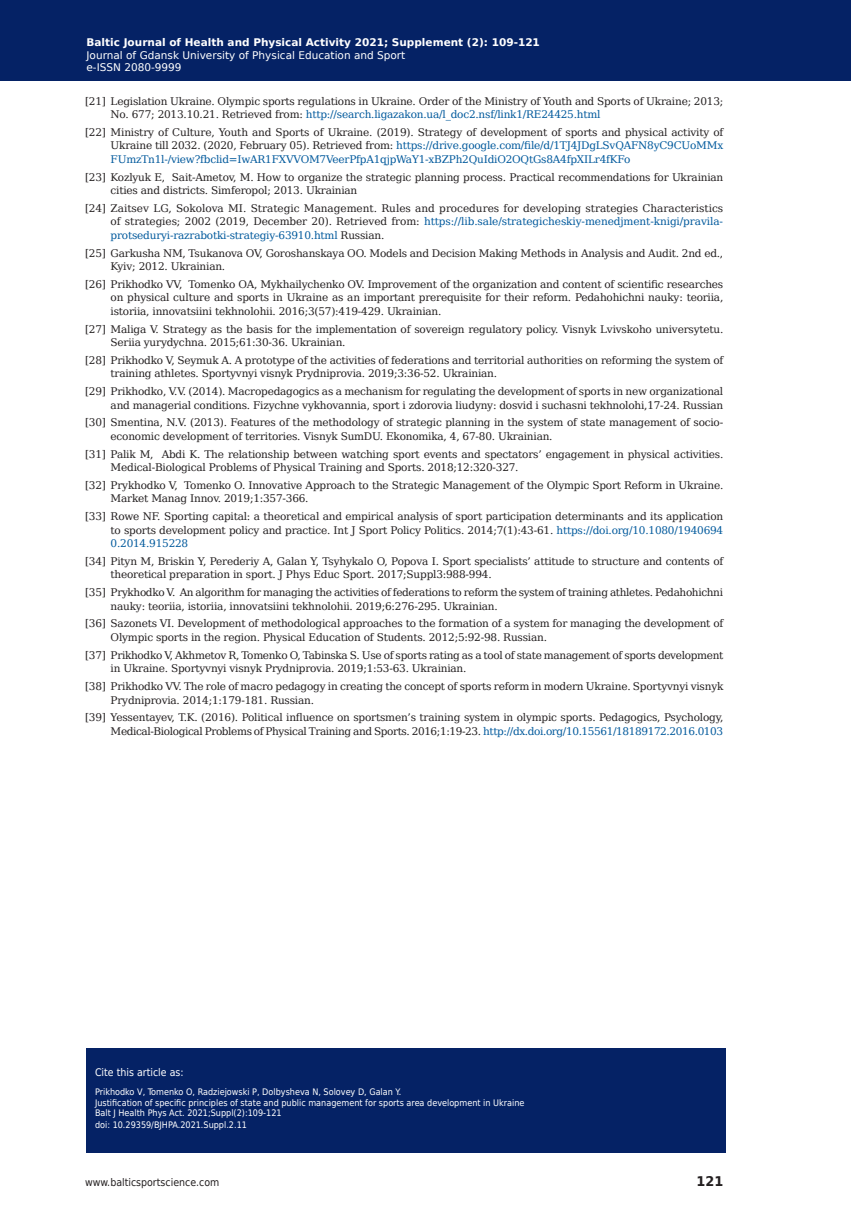
<style>
.page{position:relative;width:851px;height:1212px;background:#fff}
.page>*{position:absolute;margin:0;border:0;box-sizing:border-box;transform-origin:0 0}
.t1{font:700 13.35px "DejaVu Sans";color:#231f20;scale:.96 1}
.t2{font:10.5px/13.5px "DejaVu Serif";letter-spacing:-.02em;color:#231f20}
.t3{font:10.5px/12.6px "DejaVu Sans";color:#fff}
.t4{font:700 10.5px "DejaVu Sans";color:#fff}
.t5{font:10.5px "DejaVu Sans Condensed";color:#231f20}
.t6{font:10.5px "DejaVu Sans Condensed";color:#fff}
.t7{font:9px/10.5px "DejaVu Sans Condensed";color:#fff}
.s1{color:#01599c}
</style>
<div class="page">
<div style="left:0;top:0;width:850px;height:80px;background:#052265"></div>
<div style="left:86px;top:1048px;width:639px;height:104px;background:#052265"></div>
<p class="t4" style="left:86px;top:34px;width:455px">Baltic Journal of Health and Physical Activity 2021; Supplement (2): 109-121</p>
<p class="t3" style="left:86px;top:48px;width:320px">Journal of Gdansk University of Physical Education and Sport e-ISSN 2080-9999</p>
<p class="t2" style="left:111px;top:93px;width:614px;text-indent:-26px">[21] Legislation Ukraine. Olympic sports regulations in Ukraine. Order of the Ministry of Youth and Sports of Ukraine; 2013;<br>No. 677; 2013.10.21. Retrieved from: <span class="s1">http://search.ligazakon.ua/l_doc2.nsf/link1/RE24425.html</span></p>
<p class="t2" style="left:111px;top:124px;width:614px;text-align:justify;text-indent:-26px">[22] Ministry of Culture, Youth and Sports of Ukraine. (2019). Strategy of development of sports and physical activity of Ukraine till 2032. (2020, February 05). Retrieved from: <span class="s1">https://drive.google.com/file/d/1TJ4JDgLSvQAFN8yC9CUoMMx FUmzTn1l-/view?fbclid=IwAR1FXVVOM7VeerPfpA1qjpWaY1-xBZPh2QuIdiO2OQtGs8A4fpXILr4fKFo</span></p>
<p class="t2" style="left:111px;top:169px;width:614px;text-indent:-26px">[23] Kozlyuk E, Sait-Ametov, M. How to organize the strategic planning process. Practical recommendations for Ukrainian cities and districts. Simferopol; 2013. Ukrainian</p>
<p class="t2" style="left:111px;top:200px;width:614px;text-align:justify;text-indent:-26px">[24] Zaitsev LG, Sokolova MI. Strategic Management. Rules and procedures for developing strategies Characteristics of strategies; 2002 (2019, December 20). Retrieved from: <span class="s1">https://lib.sale/strategicheskiy-menedjment-knigi/pravila&shy;protseduryi-razrabotki-strategiy-63910.html</span> Russian.</p>
<p class="t2" style="left:111px;top:245px;width:614px;text-indent:-26px">[25] Garkusha NM, Tsukanova OV, Goroshanskaya OO. Models and Decision Making Methods in Analysis and Audit. 2nd ed.,<br>Kyiv; 2012. Ukrainian.</p>
<p class="t2" style="left:111px;top:276px;width:614px;text-align:justify;text-indent:-26px">[26] Prikhodko VV, Tomenko OA, Mykhailychenko OV. Improvement of the organization and content of scientific researches on physical culture and sports in Ukraine as an important prerequisite for their reform. Pedahohichni nauky: teoriia, istoriia, innovatsiini tekhnolohii. 2016;3(57):419-429. Ukrainian.</p>
<p class="t2" style="left:111px;top:321px;width:614px;text-indent:-26px">[27] Maliga V. Strategy as the basis for the implementation of sovereign regulatory policy. Visnyk Lvivskoho universytetu.<br>Seriia yurydychna. 2015;61:30-36. Ukrainian.</p>
<p class="t2" style="left:111px;top:352px;width:614px;text-indent:-26px">[28] Prikhodko V, Seymuk A. A prototype of the activities of federations and territorial authorities on reforming the system of training athletes. Sportyvnyi visnyk Prydniprovia. 2019;3:36-52. Ukrainian.</p>
<p class="t2" style="left:85px;top:384px;width:639px;text-align:right">[29] Prikhodko, V.V. (2014). Macropedagogics as a mechanism for regulating the development of sports in new organizational and managerial conditions. Fizychne vykhovannia, sport i zdorovia liudyny: dosvid i suchasni tekhnolohi,17-24. Russian</p>
<p class="t2" style="left:111px;top:415px;width:614px;text-indent:-26px">[30] Smentina, N.V. (2013). Features of the methodology of strategic planning in the system of state management of socio&shy;economic development of territories. Visnyk SumDU. Ekonomika, 4, 67-80. Ukrainian.</p>
<p class="t2" style="left:111px;top:446px;width:614px;text-indent:-26px">[31] Palik M, Abdi K. The relationship between watching sport events and spectators’ engagement in physical activities.<br>Medical-Biological Problems of Physical Training and Sports. 2018;12:320-327.</p>
<p class="t2" style="left:111px;top:477px;width:614px;text-indent:-26px">[32] Prykhodko V, Tomenko O. Innovative Approach to the Strategic Management of the Olympic Sport Reform in Ukraine.<br>Market Manag Innov. 2019;1:357-366.</p>
<p class="t2" style="left:111px;top:509px;width:614px;text-align:justify;text-indent:-26px">[33] Rowe NF. Sporting capital: a theoretical and empirical analysis of sport participation determinants and its application to sports development policy and practice. Int J Sport Policy Politics. 2014;7(1):43-61. <span class="s1">https://doi.org/10.1080/1940694<br>0.2014.915228</span></p>
<p class="t2" style="left:111px;top:553px;width:614px;text-indent:-26px">[34] Pityn M, Briskin Y, Perederiy A, Galan Y, Tsyhykalo O, Popova I. Sport specialists’ attitude to structure and contents of theoretical preparation in sport. J Phys Educ Sport. 2017;Suppl3:988-994.</p>
<p class="t2" style="left:111px;top:585px;width:614px;text-indent:-26px">[35] Prykhodko V. An algorithm for managing the activities of federations to reform the system of training athletes. Pedahohichni nauky: teoriia, istoriia, innovatsiini tekhnolohii. 2019;6:276-295. Ukrainian.</p>
<p class="t2" style="left:111px;top:616px;width:614px;text-indent:-26px">[36] Sazonets VI. Development of methodological approaches to the formation of a system for managing the development of<br>Olympic sports in the region. Physical Education of Students. 2012;5:92-98. Russian.</p>
<p class="t2" style="left:111px;top:647px;width:614px;text-indent:-26px">[37] Prikhodko V, Akhmetov R, Tomenko O, Tabinska S. Use of sports rating as a tool of state management of sports development in Ukraine. Sportyvnyi visnyk Prydniprovia. 2019;1:53-63. Ukrainian.</p>
<p class="t2" style="left:111px;top:678px;width:614px;text-indent:-26px">[38] Prikhodko VV. The role of macro pedagogy in creating the concept of sports reform in modern Ukraine. Sportyvnyi visnyk<br>Prydniprovia. 2014;1:179-181. Russian.</p>
<p class="t2" style="left:85px;top:710px;width:639px;text-align:right">[39] Yessentayev, T.K. (2016). Political influence on sportsmen’s training system in olympic sports. Pedagogics, Psychology,<br>Medical-Biological Problems of Physical Training and Sports. 2016;1:19-23. <span class="s1">http://dx.doi.org/10.15561/18189172.2016.0103</span></p>
<p class="t6" style="left:95px;top:1064px;width:90px">Cite this article as:</p>
<p class="t7" style="left:95px;top:1086px;width:431px">Prikhodko V, Tomenko O, Radziejowski P, Dolbysheva N, Solovey D, Galan Y.<br>Justification of specific principles of state and public management for sports area development in Ukraine<br>Balt J Health Phys Act. 2021;Suppl(2):109-121</p>
<p class="t7" style="left:95px;top:1119px;width:153px">doi: 10.29359/BJHPA.2021.Suppl.2.11</p>
<p class="t5" style="left:85px;top:1174px;width:136px">www.balticsportscience.com</p>
<p class="t1" style="left:696px;top:1170px;width:29px">121</p>
</div>
